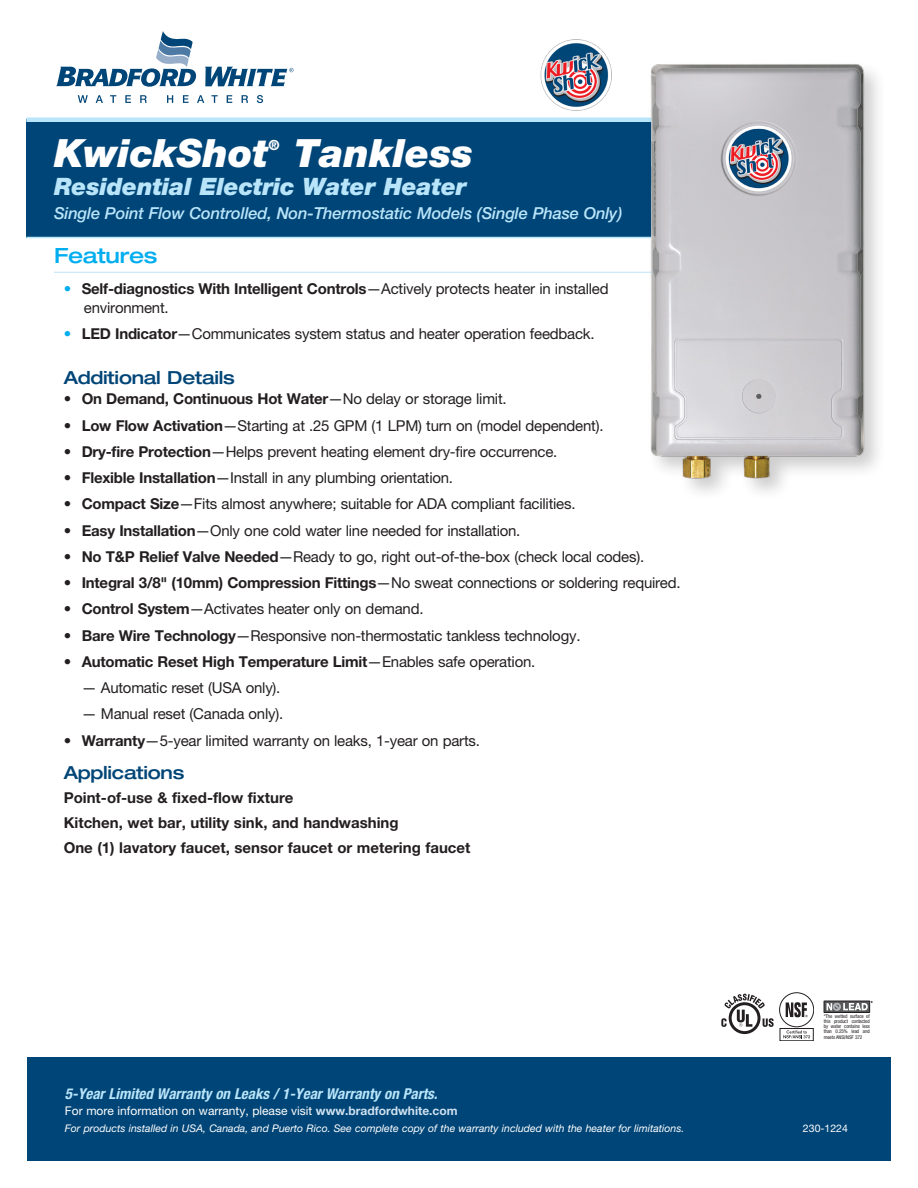
<style>
.page{position:relative;width:918px;height:1188px;background:#fff}
.page>*{position:absolute;margin:0;border:0;box-sizing:border-box;transform-origin:0 0}
.t1{font:italic 900 39px "Helvetica Neue LT Std";color:#fff}
.t2{font:italic 900 24px "Helvetica Neue LT Std";letter-spacing:-.01em;color:#b9e5fa}
.Bullet_Copy{font:500 expanded 21px "Helvetica Neue LT Std";letter-spacing:-.015em;color:#00aeef}
.Bullet_Copy-2{font:500 expanded 18px "Helvetica Neue LT Std";letter-spacing:-.015em;color:#004577}
.t3{font:italic 500 16.5px "Helvetica Neue LT Std";letter-spacing:-.01em;color:#b9e5fa}
.Bullet_Copy-3{font:15px/19.5px "Helvetica Neue LT Std";letter-spacing:-.015em;color:#231f20}
.Bullet_Copy-4{font:700 15px "Helvetica Neue LT Std";color:#231f20}
.t4{font:italic 700 condensed 15px "Helvetica Neue LT Std";color:#b9e5fa}
.t5{font:italic 900 13.95px "Helvetica Neue LT Std";color:#fff}
.t6{font:12px "Helvetica Neue LT Std";color:#fff}
.t7{font:italic 10.5px "Helvetica Neue LT Std";color:#fff}
.t8{font:10.5px "Helvetica Neue LT Std";color:#fff}
.t9{font:condensed 5.1px/5.1px "Helvetica Neue LT Std";letter-spacing:-.01em;color:#231f20;text-align:justify}
.s1{color:#00aeef}
.s2{font-weight:700}
.s3{font-weight:400}
.s4{font-weight:700;color:#cfe1f1}
</style>
<div class="page">
<div style="left:26px;top:120px;width:707px;height:118px;background:#004577"></div>
<div style="left:27px;top:1057px;width:864px;height:104px;background:#004577"></div>
<hr style="left:54px;top:272px;width:617px;height:1px;background:#b9e5fa">
<svg style="left:56px;top:31px;width:140px;height:56px"></svg>
<svg style="left:205px;top:67px;width:89px;height:19px"></svg>
<svg style="left:78px;top:95px;width:10px;height:8px"></svg>
<svg style="left:96px;top:95px;width:7px;height:8px"></svg>
<svg style="left:110px;top:95px;width:6px;height:8px"></svg>
<svg style="left:125px;top:95px;width:6px;height:8px"></svg>
<svg style="left:140px;top:95px;width:7px;height:8px"></svg>
<svg style="left:167px;top:95px;width:6px;height:8px"></svg>
<svg style="left:183px;top:95px;width:6px;height:8px"></svg>
<svg style="left:197px;top:95px;width:7px;height:8px"></svg>
<svg style="left:211px;top:95px;width:7px;height:8px"></svg>
<svg style="left:227px;top:95px;width:5px;height:8px"></svg>
<svg style="left:242px;top:95px;width:6px;height:8px"></svg>
<svg style="left:257px;top:95px;width:6px;height:8px"></svg>
<div style="left:26px;top:117px;width:707px;height:5px;background:#b9e5fa"></div>
<hr style="left:26px;top:237px;width:707px;height:1px;background:#b9e5fa">
<img style="left:617px;top:64px;width:261px;height:429px">
<img style="left:540px;top:39px;width:93px;height:78px">
<svg style="left:721px;top:994px;width:53px;height:40px"></svg>
<svg style="left:780px;top:993px;width:34px;height:34px"></svg>
<div style="left:779px;top:992px;width:35px;height:35px;border:1px solid #231f20;border-radius:50%"></div>
<svg style="left:786px;top:1002px;width:22px;height:15px"></svg>
<svg style="left:780px;top:1028px;width:34px;height:13px"></svg>
<svg style="left:783px;top:1030px;width:27px;height:8px"></svg>
<div style="left:824px;top:1001px;width:46px;height:12px;border:1px solid #231f20"></div>
<svg style="left:827px;top:1001px;width:46px;height:11px"></svg>
<p class="t1" style="left:54px;top:129px;width:216px">KwickShot</p>
<p class="t5" style="left:268px;top:136px;width:13px">®</p>
<p class="t1" style="left:294px;top:129px;width:181px">Tankless</p>
<p class="t2" style="left:54px;top:172px;width:414px">Residential Electric Water Heater</p>
<p class="t3" style="left:54px;top:204px;width:570px">Single Point Flow Controlled, Non-Thermostatic Models (Single Phase Only)</p>
<p class="Bullet_Copy" style="left:54px;top:243px;width:105px">Features</p>
<p class="Bullet_Copy-3" style="left:84px;top:278px;width:526px;text-indent:-20px"><span class="s1">•</span> <span class="s2">Self-diagnostics With Intelligent Controls</span>—Actively protects heater in installed environment.</p>
<p class="Bullet_Copy-3" style="left:64px;top:324px;width:532px"><span class="s1">•</span> <span class="s2">LED Indicator</span>—Communicates system status and heater operation feedback.</p>
<p class="Bullet_Copy-2" style="left:64px;top:367px;width:173px">Additional Details</p>
<p class="Bullet_Copy-4" style="left:64px;top:390px;width:444px"><span class="s3">•</span> On Demand, Continuous Hot Water<span class="s3">—No delay or storage limit.</span></p>
<p class="Bullet_Copy-3" style="left:64px;top:415px;width:541px">• <span class="s2">Low Flow Activation</span>—Starting at .25 GPM (1 LPM) turn on (model dependent).</p>
<p class="Bullet_Copy-3" style="left:64px;top:442px;width:495px">• <span class="s2">Dry-fire Protection</span>—Helps prevent heating element dry-fire occurrence.</p>
<p class="Bullet_Copy-3" style="left:64px;top:468px;width:391px">• <span class="s2">Flexible Installation</span>—Install in any plumbing orientation.</p>
<p class="Bullet_Copy-3" style="left:64px;top:494px;width:513px">• <span class="s2">Compact Size</span>—Fits almost anywhere; suitable for ADA compliant facilities.</p>
<p class="Bullet_Copy-3" style="left:64px;top:520px;width:458px">• <span class="s2">Easy Installation</span>—Only one cold water line needed for installation.</p>
<p class="Bullet_Copy-3" style="left:64px;top:547px;width:582px">• <span class="s2">No T&amp;P Relief Valve Needed</span>—Ready to go, right out-of-the-box (check local codes).</p>
<p class="Bullet_Copy-3" style="left:64px;top:573px;width:618px">• <span class="s2">Integral 3/8" (10mm) Compression Fittings</span>—No sweat connections or soldering required.</p>
<p class="Bullet_Copy-3" style="left:64px;top:599px;width:361px">• <span class="s2">Control System</span>—Activates heater only on demand.</p>
<p class="Bullet_Copy-3" style="left:64px;top:625px;width:518px">• <span class="s2">Bare Wire Technology</span>—Responsive non-thermostatic tankless technology.</p>
<p class="Bullet_Copy-4" style="left:64px;top:652px;width:473px"><span class="s3">•</span> Automatic Reset High Temperature Limit<span class="s3">—Enables safe operation.</span></p>
<p class="Bullet_Copy-3" style="left:82px;top:678px;width:200px">— Automatic reset (USA only).</p>
<p class="Bullet_Copy-3" style="left:82px;top:704px;width:203px">— Manual reset (Canada only).</p>
<p class="Bullet_Copy-3" style="left:64px;top:730px;width:418px">• <span class="s2">Warranty</span>—5-year limited warranty on leaks, 1-year on parts.</p>
<p class="Bullet_Copy-2" style="left:64px;top:761px;width:122px">Applications</p>
<p class="Bullet_Copy-4" style="left:64px;top:789px;width:231px">Point-of-use &amp; fixed-flow fixture</p>
<p class="Bullet_Copy-4" style="left:64px;top:814px;width:336px">Kitchen, wet bar, utility sink, and handwashing</p>
<p class="Bullet_Copy-4" style="left:64px;top:838px;width:408px">One (1) lavatory faucet, sensor faucet or metering faucet</p>
<p class="t9" style="left:824px;top:1014px;width:48px">*The wetted surface of this product contacted by water contains less than 0.25% lead and meets ANSI/NSF 372</p>
<p class="t4" style="left:65px;top:1084px;width:374px">5-Year Limited Warranty on Leaks / 1-Year Warranty on Parts.</p>
<p class="t6" style="left:65px;top:1104px;width:394px">For more information on warranty, please visit <span class="s4">www.bradfordwhite.com</span></p>
<p class="t7" style="left:65px;top:1122px;width:621px">For products installed in USA, Canada, and Puerto Rico. See complete copy of the warranty included with the heater for limitations.</p>
<p class="t8" style="left:803px;top:1122px;width:46px">230-1224</p>
</div>
